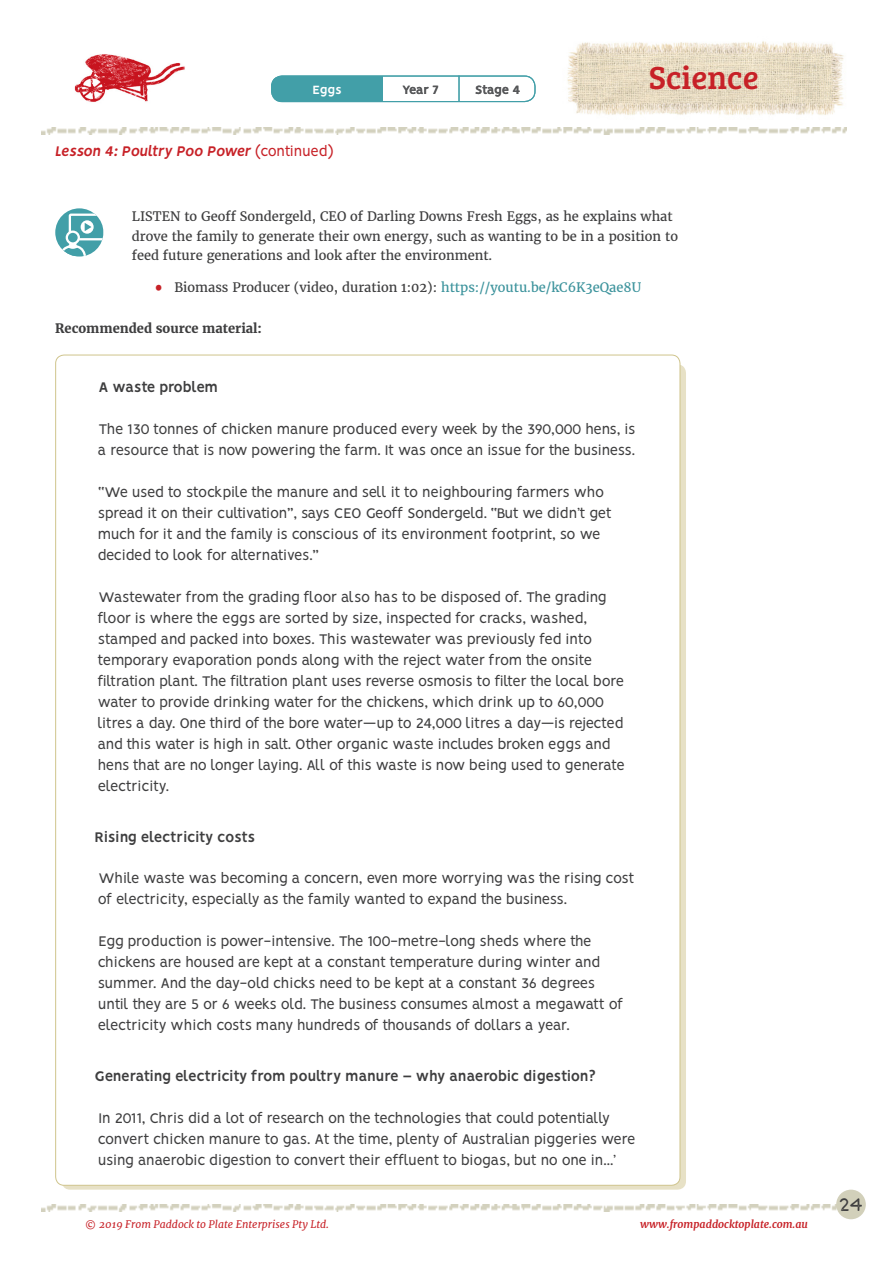
<style>
.page{position:relative;width:893px;height:1263px;background:#fff}
.page>*{position:absolute;margin:0;border:0;box-sizing:border-box;transform-origin:0 0}
.fp2p_Chapter_Title_T{font:33px "Bree Serif";color:#c72127}
.t1{font:18.15px "Quickens Rough";color:#3e3e3f}
.fp2p_Quote_Book_Exce{font:15.75px/21px "Vision";letter-spacing:-.03em;color:#3e3e3f}
.fp2p_Quote_Book_Exce-2{font:700 15.75px "Vision";letter-spacing:-.02em;color:#3e3e3f}
.fp2p_continued{font:italic 700 15.75px "Vision";color:#c72127}
.t2{font:700 13.5px "Vision";letter-spacing:-.03em;color:#57585a}
.t3{font:700 13.5px "Vision";color:#fff}
.fp2p_Body_Icon_inden{font:12.9px/19.5px "Merriweather";color:#3e3e3f}
.fp2p_Body{font:700 12.9px "Merriweather";color:#3e3e3f}
.t4{font:italic 10.5px "Merriweather";color:#c72127}
.t5{font:italic 700 10.5px "Merriweather";color:#c72127}
.s1{font-weight:400;font-style:normal}
.s2{font-size:27px;color:#c72127}
.s3{color:#3e949d}
.s4{font-style:normal}
</style>
<div class="page">
<img style="left:42px;top:1204px;width:795px;height:7px">
<img style="left:42px;top:128px;width:805px;height:6px">
<img style="left:567px;top:41px;width:277px;height:74px">
<img style="left:74px;top:54px;width:111px;height:48px">
<div style="left:272px;top:76px;width:110px;height:26px;background:#429fa8"></div>
<div style="left:271px;top:75px;width:265px;height:27px;border:1px solid #429fa8;border-radius:10px"></div>
<hr style="left:458px;top:76px;width:2px;height:26px;background:#429fa8">
<svg style="left:55px;top:208px;width:48px;height:48px"></svg>
<svg style="left:58px;top:214px;width:45px;height:42px"></svg>
<div style="left:67px;top:232px;width:12px;height:11px;background:#429fa8;border-radius:50%"></div>
<div style="left:66px;top:231px;width:14px;height:14px;border:2px solid #fff;border-radius:50%"></div>
<div style="left:836px;top:1190px;width:30px;height:29px;background:#d2d0ba;border-radius:50%"></div>
<p class="t3" style="left:312px;top:81px;width:31px">Eggs</p>
<p class="t2" style="left:402px;top:81px;width:38px">Year 7</p>
<p class="t2" style="left:475px;top:81px;width:47px">Stage 4</p>
<p class="fp2p_continued" style="left:55px;top:142px;width:280px">Lesson 4: Poultry Poo Power <span class="s1">(continued)</span></p>
<p class="fp2p_Chapter_Title_T" style="left:649px;top:53px;width:111px">Science</p>
<p class="fp2p_Body_Icon_inden" style="left:132px;top:207px;width:548px">LISTEN to Geoff Sondergeld, CEO of Darling Downs Fresh Eggs, as he explains what drove the family to generate their own energy, such as wanting to be in a position to feed future generations and look after the environment.</p>
<p class="fp2p_Body_Icon_inden" style="left:153px;top:278px;width:490px"><span class="s2">•</span> Biomass Producer (video, duration 1:02): <span class="s3">https://youtu.be/kC6K3eQae8U</span></p>
<p class="fp2p_Body" style="left:55px;top:320px;width:208px">Recommended source material:</p>
<p class="fp2p_Quote_Book_Exce-2" style="left:99px;top:378px;width:121px">A waste problem</p>
<p class="fp2p_Quote_Book_Exce" style="left:98px;top:420px;width:539px">The 130 tonnes of chicken manure produced every week by the 390,000 hens, is a resource that is now powering the farm. It was once an issue for the business.</p>
<p class="fp2p_Quote_Book_Exce" style="left:98px;top:483px;width:515px">“We used to stockpile the manure and sell it to neighbouring farmers who spread it on their cultivation”, says CEO Geoff Sondergeld. “But we didn’t get much for it and the family is conscious of its environment footprint, so we decided to look for alternatives.”</p>
<p class="fp2p_Quote_Book_Exce" style="left:98px;top:588px;width:528px">Wastewater from the grading floor also has to be disposed of. The grading floor is where the eggs are sorted by size, inspected for cracks, washed, stamped and packed into boxes. This wastewater was previously fed into temporary evaporation ponds along with the reject water from the onsite filtration plant. The filtration plant uses reverse osmosis to filter the local bore water to provide drinking water for the chickens, which drink up to 60,000 litres a day. One third of the bore water—up to 24,000 litres a day—is rejected and this water is high in salt. Other organic waste includes broken eggs and hens that are no longer laying. All of this waste is now being used to generate electricity.</p>
<p class="fp2p_Quote_Book_Exce-2" style="left:95px;top:827px;width:162px">Rising electricity costs</p>
<p class="fp2p_Quote_Book_Exce" style="left:98px;top:869px;width:538px">While waste was becoming a concern, even more worrying was the rising cost of electricity, especially as the family wanted to expand the business.</p>
<p class="fp2p_Quote_Book_Exce" style="left:98px;top:932px;width:527px">Egg production is power-intensive. The 100-metre-long sheds where the chickens are housed are kept at a constant temperature during winter and summer. And the day-old chicks need to be kept at a constant 36 degrees until they are 5 or 6 weeks old. The business consumes almost a megawatt of electricity which costs many hundreds of thousands of dollars a year.</p>
<p class="fp2p_Quote_Book_Exce-2" style="left:95px;top:1067px;width:503px">Generating electricity from poultry manure – why anaerobic digestion?</p>
<p class="fp2p_Quote_Book_Exce" style="left:98px;top:1109px;width:539px">In 2011, Chris did a lot of research on the technologies that could potentially convert chicken manure to gas. At the time, plenty of Australian piggeries were using anaerobic digestion to convert their effluent to biogas, but no one in...’</p>
<p class="t4" style="left:85px;top:1218px;width:245px"><span class="s4">©</span> 2019 From Paddock to Plate Enterprises Pty Ltd.</p>
<p class="t5" style="left:640px;top:1218px;width:169px">www.frompaddocktoplate.com.au</p>
<p class="t1" style="left:839px;top:1194px;width:25px">24</p>
</div>
